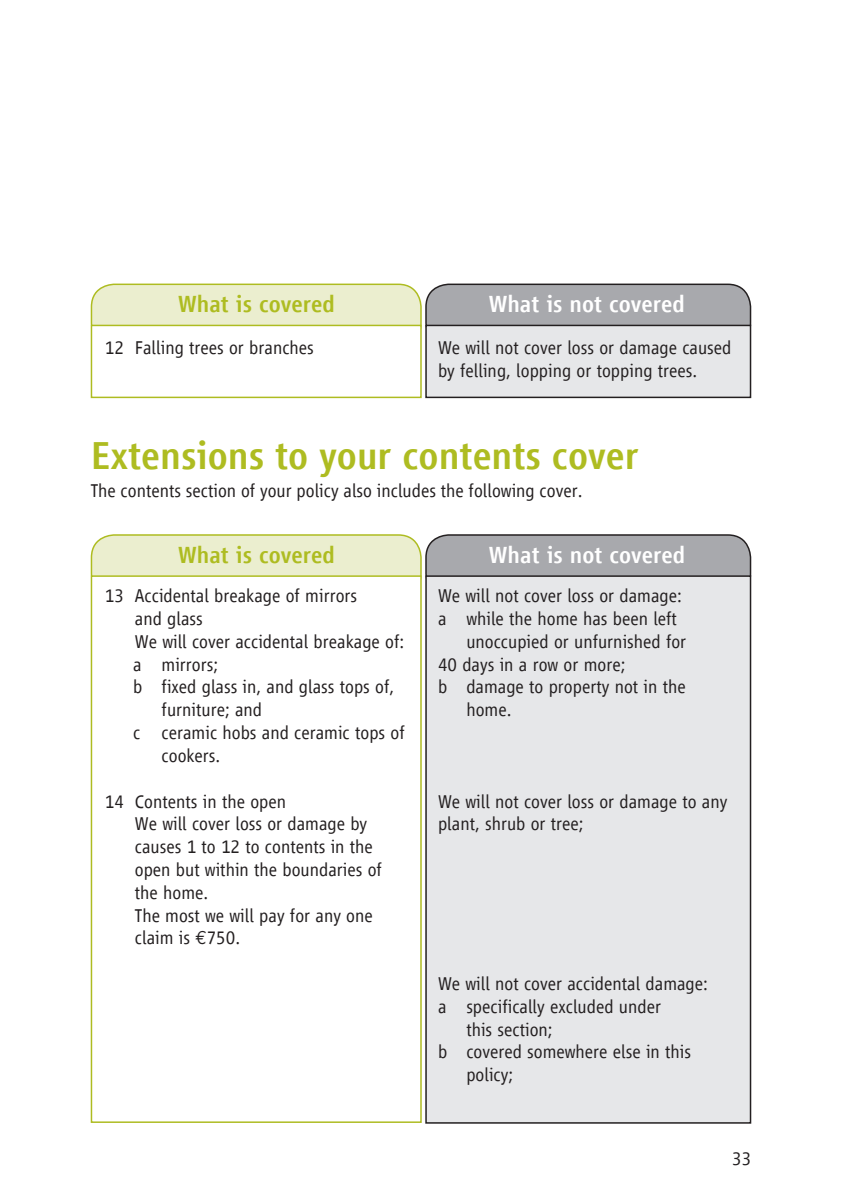
<style>
.page{position:relative;width:842px;height:1191px;background:#fff}
.page>*{position:absolute;margin:0;border:0;box-sizing:border-box;transform-origin:0 0}
.t1{font:500 40px "Vialog LT Com";color:#aebc21}
.t2{font:500 24px "Vialog LT Com";color:#fff}
.t3{font:500 24px "Vialog LT Com";color:#aebc21}
._1_indent_5mm{font:300 19px/22.8px "Vialog LT Com";color:#231f20}
.What_Indent_5mm{font:300 19px/22.8px "Vialog LT Com";color:#231f20}
.What_Indent_10mm{font:300 19px/22.8px "Vialog LT Com";color:#231f20}
.s1{font-family:"Euro Mono";font-weight:400}
</style>
<div class="page">
<div style="left:426px;top:535px;width:324px;height:61px;background:#a8a9ad;border-radius:23px"></div>
<div style="left:425px;top:534px;width:326px;height:63px;border:2px solid #231f20;border-radius:23px"></div>
<div style="left:426px;top:576px;width:324px;height:547px;background:#e6e7e9"></div>
<div style="left:425px;top:575px;width:326px;height:548px;border:2px solid #231f20"></div>
<div style="left:426px;top:284px;width:324px;height:61px;background:#a8a9ad;border-radius:23px"></div>
<div style="left:425px;top:283px;width:326px;height:63px;border:2px solid #231f20;border-radius:23px"></div>
<div style="left:426px;top:325px;width:324px;height:72px;background:#e6e7e9"></div>
<div style="left:425px;top:325px;width:326px;height:73px;border:2px solid #231f20"></div>
<div style="left:91px;top:284px;width:330px;height:61px;background:#ebeecf;border-radius:23px"></div>
<div style="left:91px;top:283px;width:331px;height:63px;border:2px solid #aebc21;border-radius:23px"></div>
<div style="left:91px;top:535px;width:330px;height:61px;background:#ebeecf;border-radius:23px"></div>
<div style="left:91px;top:534px;width:331px;height:63px;border:2px solid #aebc21;border-radius:23px"></div>
<div style="left:91px;top:325px;width:331px;height:73px;background:#fff;border:2px solid #aebc21"></div>
<div style="left:91px;top:575px;width:331px;height:548px;background:#fff;border:2px solid #aebc21"></div>
<p class="t3" style="left:178px;top:291px;width:158px">What is covered</p>
<p class="t2" style="left:489px;top:291px;width:198px">What is not covered</p>
<p class="_1_indent_5mm" style="left:105px;top:336px;width:210px">12 Falling trees or branches</p>
<p class="_1_indent_5mm" style="left:438px;top:336px;width:295px">We will not cover loss or damage caused by felling, lopping or topping trees.</p>
<p class="t1" style="left:91px;top:433px;width:549px">Extensions to your contents cover</p>
<p class="_1_indent_5mm" style="left:91px;top:479px;width:493px">The contents section of your policy also includes the following cover.</p>
<p class="t3" style="left:178px;top:541px;width:158px">What is covered</p>
<p class="_1_indent_5mm" style="left:135px;top:584px;width:224px;text-indent:-30px">13 Accidental breakage of mirrors and glass</p>
<p class="_1_indent_5mm" style="left:135px;top:630px;width:271px">We will cover accidental breakage of:</p>
<p class="What_Indent_10mm" style="left:133px;top:653px;width:87px">a mirrors;</p>
<p class="What_Indent_10mm" style="left:162px;top:676px;width:234px;text-indent:-28px">b fixed glass in, and glass tops of, furniture; and</p>
<p class="What_Indent_10mm" style="left:162px;top:721px;width:245px;text-indent:-28px">c ceramic hobs and ceramic tops of cookers.</p>
<p class="_1_indent_5mm" style="left:105px;top:790px;width:183px">14 Contents in the open</p>
<p class="_1_indent_5mm" style="left:135px;top:812px;width:249px">We will cover loss or damage by causes 1 to 12 to contents in the open but within the boundaries of the home.</p>
<p class="_1_indent_5mm" style="left:135px;top:904px;width:239px">The most we will pay for any one claim is <span class="s1">_</span>750.</p>
<p class="t2" style="left:489px;top:541px;width:198px">What is not covered</p>
<p class="What_Indent_5mm" style="left:438px;top:584px;width:245px">We will not cover loss or damage:</p>
<p class="What_Indent_5mm" style="left:466px;top:607px;width:221px;text-indent:-28px">a while the home has been left unoccupied or unfurnished for</p>
<p class="What_Indent_5mm" style="left:438px;top:653px;width:189px">40 days in a row or more;</p>
<p class="What_Indent_5mm" style="left:466px;top:676px;width:221px;text-indent:-28px">b damage to property not in the home.</p>
<p class="_1_indent_5mm" style="left:438px;top:790px;width:291px">We will not cover loss or damage to any plant, shrub or tree;</p>
<p class="What_Indent_5mm" style="left:438px;top:972px;width:271px">We will not cover accidental damage:</p>
<p class="What_Indent_5mm" style="left:466px;top:995px;width:196px;text-indent:-28px">a specifically excluded under this section;</p>
<p class="What_Indent_5mm" style="left:466px;top:1040px;width:226px;text-indent:-28px">b covered somewhere else in this policy;</p>
<p class="_1_indent_5mm" style="left:732px;top:1147px;width:21px">33</p>
</div>
